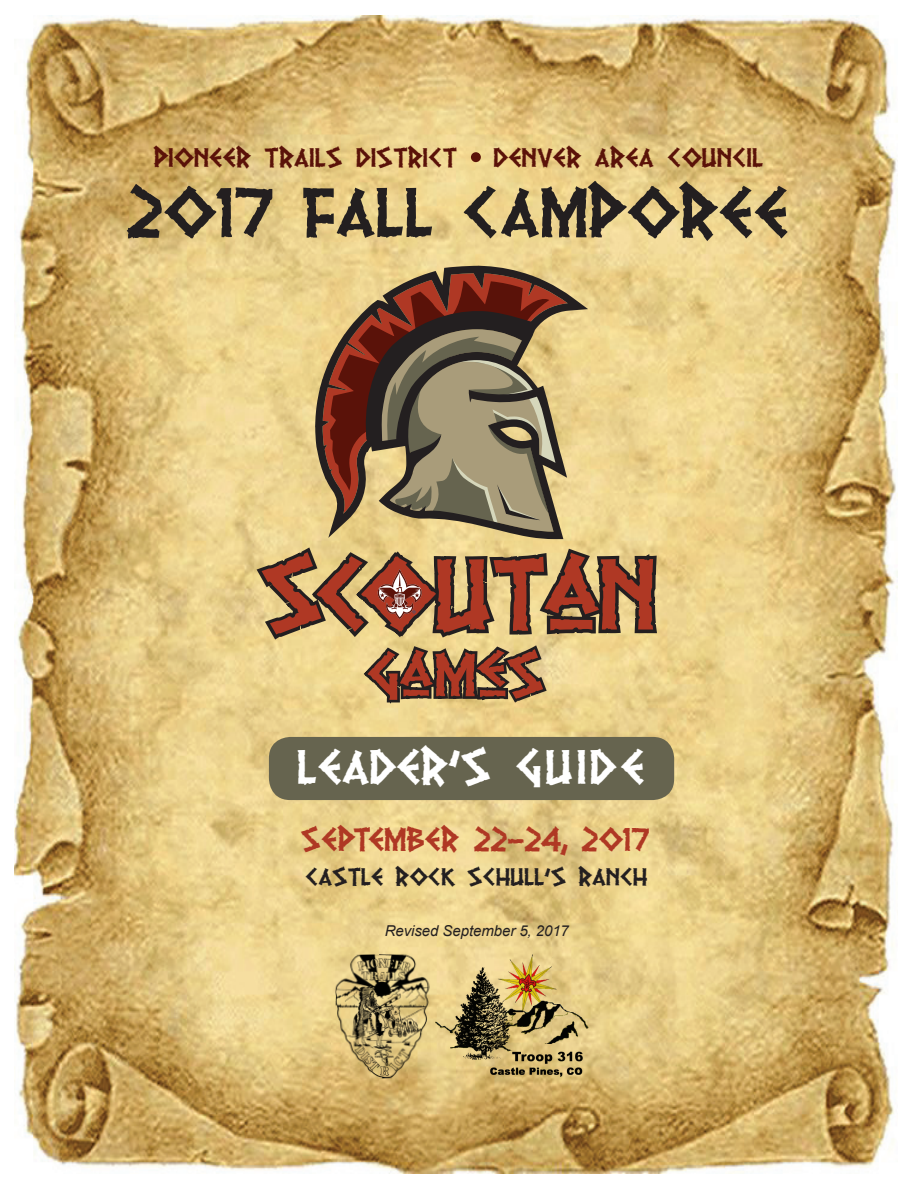
<style>
.page{position:relative;width:918px;height:1188px;background:#fff}
.page>*{position:absolute;margin:0;border:0;box-sizing:border-box;transform-origin:0 0}
.t1{font:64.8px "Pythia";color:#231f20}
.t2{font:45px "Pythia";letter-spacing:.04em;color:#fff}
.t3{font:30px "Pythia";color:#af3824}
.t4{font:24.9px "Pythia";color:#5a1209}
.t5{font:22.8px "Pythia";letter-spacing:-.005em;color:#231f20}
.t6{font:italic 15px "Arial";letter-spacing:-.005em;color:#231f20}
</style>
<div class="page">
<img style="left:14px;top:15px;width:883px;height:1158px">
<img style="left:435px;top:954px;width:154px;height:127px">
<img style="left:335px;top:954px;width:96px;height:125px">
<div style="left:269px;top:737px;width:405px;height:63px;background:#66644f;border-radius:21px"></div>
<svg style="left:362px;top:692px;width:237px;height:134px"></svg>
<svg style="left:368px;top:692px;width:175px;height:8px"></svg>
<svg style="left:196px;top:109px;width:469px;height:583px;background:#e7cc88"></svg>
<svg style="left:262px;top:552px;width:391px;height:83px;background:#a56d4c"></svg>
<svg style="left:315px;top:266px;width:273px;height:273px;background:#ad8359"></svg>
<svg style="left:362px;top:309px;width:199px;height:223px;background:#847458"></svg>
<p class="t4" style="left:154px;top:149px;width:305px">PIONEER TRAILS DISTRICT</p>
<p class="t4" style="left:494px;top:149px;width:206px">DENVER AREA COUN</p>
<p class="t4" style="left:733px;top:149px;width:31px">CIL</p>
<h1 class="t1" style="left:128px;top:192px;width:242px">2017 FALL</h1>
<h1 class="t1" style="left:464px;top:192px;width:328px">CAMPOREE</h1>
<h2 class="t2" style="left:298px;top:753px;width:349px">LEADER’S GUIDE</h2>
<p class="t3" style="left:302px;top:830px;width:350px">SEPTEMBER 22-24, 2017</p>
<p class="t5" style="left:306px;top:870px;width:344px">CASTLE ROCK SCHULL’S RANCH</p>
<p class="t6" style="left:385px;top:921px;width:186px">Revised September 5, 2017</p>
</div>
